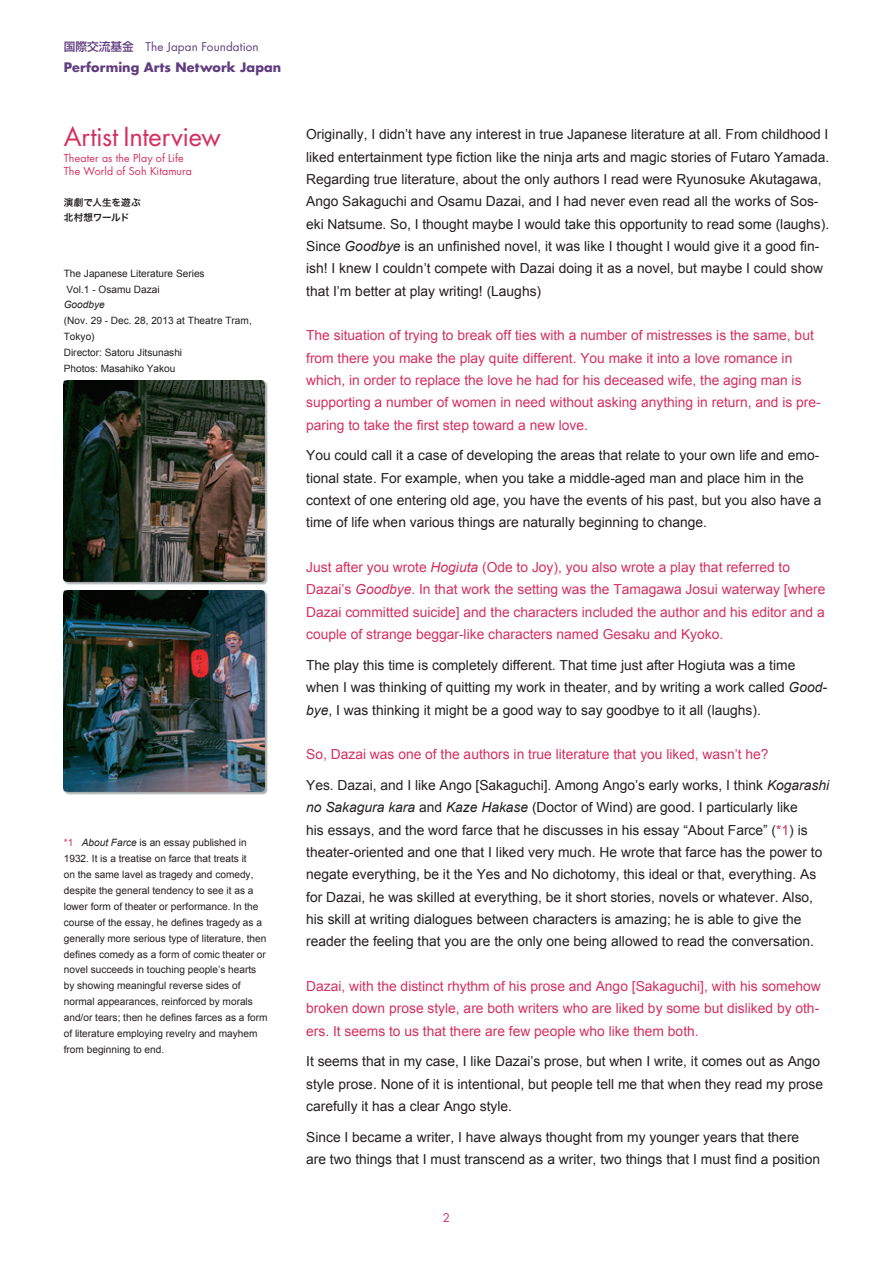
<style>
.page{position:relative;width:893px;height:1263px;background:#fff}
.page>*{position:absolute;margin:0;border:0;box-sizing:border-box;transform-origin:0 0}
.t1{font:25.5px "Futura";letter-spacing:-.01em;color:#d43060}
.t2{font:13.8px/22.4px "Arial";color:#231f20}
.t3{font:13.8px/22.4px "Arial";color:#d43060}
.t4{font:700 12.75px "Futura";letter-spacing:.01em;color:#603d7e}
.t5{font:11.7px "Futura";letter-spacing:.01em;color:#603d7e}
.t6{font:11.7px "Futura";color:#d43060}
.t7{font:10.65px/12.8px "Futura";letter-spacing:.015em;color:#d43060}
.t8{font:10.05px/15.9px "Arial";color:#231f20}
.t9{font:italic 10.05px "Arial";color:#231f20}
.t10{font:10.05px "Arial";color:#d43060}
.t11{font:9.6px/14.9px "Hira Kaku Pro W6";letter-spacing:.005em;color:#231f20}
.s1{font-family:"Shin Go Pro";font-weight:500}
.s2{font-style:italic}
.s3{color:#d43060}
</style>
<div class="page">
<img style="left:64px;top:380px;width:204px;height:204px">
<img style="left:64px;top:590px;width:204px;height:205px">
<p class="t5" style="left:64px;top:38px;width:196px"><span class="s1">国際交流基金　</span>The Japan Foundation</p>
<p class="t4" style="left:64px;top:58px;width:219px">Performing Arts Network Japan</p>
<h1 class="t1" style="left:64px;top:119px;width:159px">Artist Interview</h1>
<p class="t7" style="left:64px;top:152px;width:130px">Theater as the Play of Life<br>The World of Soh Kitamura</p>
<p class="t11" style="left:64px;top:195px;width:78px">演劇で人生を遊ぶ北村想ワールド</p>
<p class="t8" style="left:64px;top:265px;width:142px">The Japanese Literature Series<br>Vol.1 - Osamu Dazai</p>
<p class="t9" style="left:64px;top:298px;width:42px">Goodbye</p>
<p class="t8" style="left:64px;top:313px;width:190px">(Nov. 29 - Dec. 28, 2013 at Theatre Tram,<br>Tokyo(<br>Director: Satoru Jitsunashi<br>Photos: Masahiko Yakou</p>
<p class="t10" style="left:64px;top:836px;width:11px">1*</p>
<p class="t8" style="left:64px;top:850px;width:205px">1932. isIt a treatise on farce that treats it<br>on the same lavel as tragedy and comedy, despite the general tendency to see it as a lower form of theater or performance In. the course of the essay, he defines tragedy as a generally more serious type of literature, then defines comedy as a form of comic theater or novel succeeds in touching people s’ hearts by showing meaningful reverse sides of normal appearances, reinforced by morals and/or tears; then he defines farces as a form of literature employing revelry and mayhem from beginning to end.</p>
<p class="t8" style="left:82px;top:834px;width:167px"><span class="s2">About Farce</span> is an essay published in</p>
<p class="t2" style="left:306px;top:124px;width:525px;text-align:justify">Originally I, didn t’ have any interest in true Japanese literature at all. From childhood I liked entertainment type fiction like the ninja arts and magic stories of Futaro Yamada.<br>Regarding true literature, about the only authors I read were Ryunosuke Akutagawa,</p>
<p class="t2" style="left:306px;top:213px;width:525px">eki Natsume. So I, thought maybe I would take this opportunity to read some (laughs .(</p>
<p class="t2" style="left:306px;top:190px;width:514px">Ango Sakaguchi and Osamu Dazai, and I had never even read all the works of Sos-</p>
<p class="t2" style="left:306px;top:235px;width:515px">Since <span class="s2">Goodbye</span> is an unfinished novel it, was like I thought I would give ait good fin-</p>
<p class="t2" style="left:306px;top:280px;width:237px">that m’ I better at play writing! (Laughs(</p>
<p class="t3" style="left:306px;top:324px;width:509px">The situation of trying to break off ties with a number of mistresses is the same, but from there you make the play quite different. You make it into a love romance in which in, order to replace the love he had for his deceased wife, the aging man is</p>
<p class="t3" style="left:306px;top:414px;width:283px">paring to take the first step toward a new love.</p>
<p class="t2" style="left:306px;top:257px;width:518px">ish I! knew I couldn t’ compete with Dazai doing it as a novel, but maybe I could show</p>
<p class="t3" style="left:306px;top:391px;width:516px">supporting a number of women in need without asking anything in return, and is pre-</p>
<p class="t2" style="left:306px;top:445px;width:515px">You could call ait case of developing the areas that relate to your own life and emo-</p>
<p class="t2" style="left:306px;top:489px;width:517px">context of one entering old age, you have the events of his past, but you also have a time of life when various things are naturally beginning to change.</p>
<p class="t3" style="left:306px;top:556px;width:521px">Just after you wrote <span class="s2">Hogiuta</span> (Ode to Joy ,) you also wrote a play that referred to Dazai s’ <span class="s2">Goodbye</span> In. that work the setting was the Tamagawa Josui waterway [where Dazai committed suicide] and the characters included the author and his editor and a couple of strange beggar-like characters named Gesaku and Kyoko.</p>
<p class="t2" style="left:306px;top:654px;width:491px">The play this time is completely different. That time just after Hogiuta was a time</p>
<p class="t2" style="left:306px;top:699px;width:456px"><span class="s2">bye</span> I, was thinking it might be a good way to say goodbye to it all (laughs .(</p>
<p class="t2" style="left:306px;top:467px;width:499px">tional state. For example, when you take a middle-aged man and place him in the</p>
<p class="t2" style="left:306px;top:676px;width:522px">when I was thinking of quitting my work in theater, and by writing a work called <span class="s2">Good-</span></p>
<p class="t3" style="left:306px;top:743px;width:464px">So, Dazai was one of the authors in true literature that you liked, wasn t’ he?</p>
<p class="t2" style="left:306px;top:774px;width:524px">Yes. Dazai, and I like Ango [Sakaguchi .] Among Ango s’ early works I, think <span class="s2">Kogarashi no Sakagura kara</span> and <span class="s2">Kaze Hakase</span> (Doctor of Wind) are good I. particularly like<br>his essays, and the word farce that he discusses in his essay “About Farce” (<span class="s3">*1</span>) is theater-oriented and one that I liked very much. He wrote that farce has the power to negate everything, be it the Yes and No dichotomy, this ideal or that, everything. As for Dazai, he was skilled at everything, be it short stories, novels or whatever. Also, his skill at writing dialogues between characters is amazing; he is able to give the reader the feeling that you are the only one being allowed to read the conversation.</p>
<p class="t3" style="left:306px;top:975px;width:516px">Dazai, with the distinct rhythm of his prose and Ango [Sakaguchi ,] with his somehow</p>
<p class="t3" style="left:306px;top:1020px;width:394px">ers It. seems to us that there are few people who like them both.</p>
<p class="t3" style="left:306px;top:997px;width:515px">broken down prose style, are both writers who are liked by some but disliked by oth-</p>
<p class="t2" style="left:306px;top:1050px;width:518px">It seems that in my case I, like Dazai s’ prose, but when I write it, comes out as Ango style prose. None of isit intentional, but people tell me that when they read my prose carefully it has a clear Ango style.</p>
<p class="t2" style="left:306px;top:1126px;width:515px">Since I became a writer I, have always thought from my younger years that there are two things that I must transcend as a writer, two things that I must find a position</p>
<p class="t6" style="left:443px;top:1210px;width:9px">2</p>
</div>
